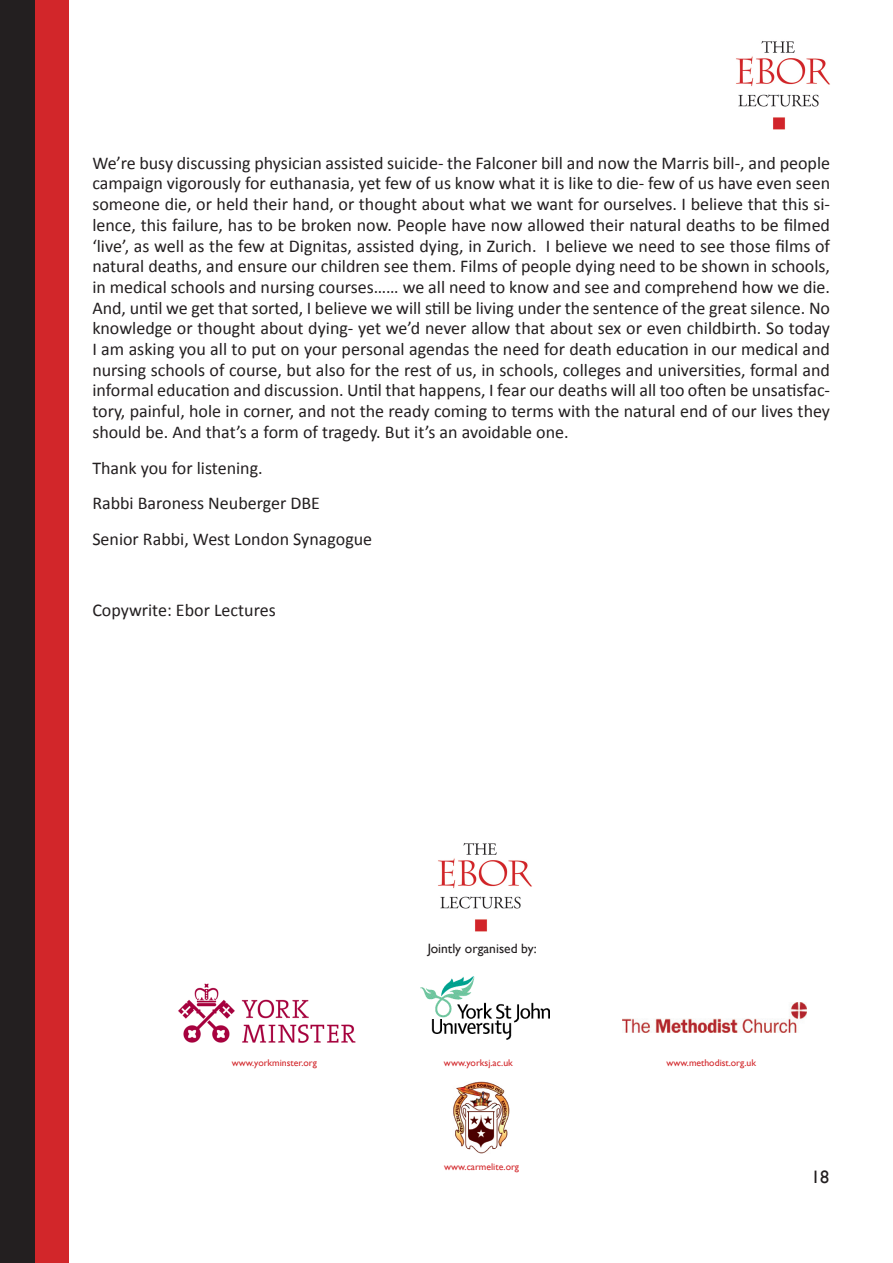
<style>
.page{position:relative;width:893px;height:1263px;background:#fff}
.page>*{position:absolute;margin:0;border:0;box-sizing:border-box;transform-origin:0 0}
.t1{font:18px/20.7px "Calibri";color:#231f20;text-align:justify}
.t2{font:18px "Gill Sans";color:#231f20}
.t3{font:13.5px "Gill Sans";color:#231f20}
.t4{font:9.75px "Gill Sans";color:#d2262a}
</style>
<div class="page">
<div style="left:0;top:0;width:68px;height:1263px;background:#d2262a"></div>
<div style="left:0;top:0;width:34px;height:1263px;background:#231f20"></div>
<img style="left:438px;top:843px;width:94px;height:89px">
<img style="left:420px;top:976px;width:129px;height:63px">
<img style="left:622px;top:1003px;width:185px;height:29px">
<img style="left:453px;top:1081px;width:57px;height:73px">
<img style="left:736px;top:41px;width:94px;height:89px">
<img style="left:178px;top:983px;width:178px;height:60px">
<p class="t1" style="left:92px;top:152px;width:739px">We’re busy discussing physician assisted suicide- the Falconer bill and now the Marris bill-, and people campaign vigorously for euthanasia, yet few of us know what it is like to die- few of us have even seen someone die, or held their hand, or thought about what we want for ourselves. I believe that this si&shy;lence, this failure, has to be broken now. People have now allowed their natural deaths to be filmed ‘live’, as well as the few at Dignitas, assisted dying, in Zurich. I believe we need to see those films of natural deaths, and ensure our children see them. Films of people dying need to be shown in schools, in medical schools and nursing courses…… we all need to know and see and comprehend how we die.<br>And, until we get that sorted, I believe we will still be living under the sentence of the great silence. No knowledge or thought about dying- yet we’d never allow that about sex or even childbirth. So today I am asking you all to put on your personal agendas the need for death education in our medical and nursing schools of course, but also for the rest of us, in schools, colleges and universities, formal and informal education and discussion. Until that happens, I fear our deaths will all too often be unsatisfac&shy;tory, painful, hole in corner, and not the ready coming to terms with the natural end of our lives they should be. And that’s a form of tragedy. But it’s an avoidable one.</p>
<p class="t1" style="left:92px;top:457px;width:172px">Thank you for listening.</p>
<p class="t1" style="left:92px;top:493px;width:229px">Rabbi Baroness Neuberger DBE</p>
<p class="t1" style="left:92px;top:529px;width:281px">Senior Rabbi, West London Synagogue</p>
<p class="t1" style="left:92px;top:600px;width:185px">Copywrite: Ebor Lectures</p>
<p class="t3" style="left:428px;top:940px;width:111px">Jointly organised by:</p>
<p class="t4" style="left:232px;top:1057px;width:87px">www.yorkminster.org</p>
<p class="t4" style="left:444px;top:1057px;width:70px">www.yorksj.ac.uk</p>
<p class="t4" style="left:666px;top:1057px;width:91px">www.methodist.org.uk</p>
<p class="t4" style="left:444px;top:1161px;width:76px">www.carmelite.org</p>
<p class="t2" style="left:811px;top:1166px;width:19px">18</p>
</div>
